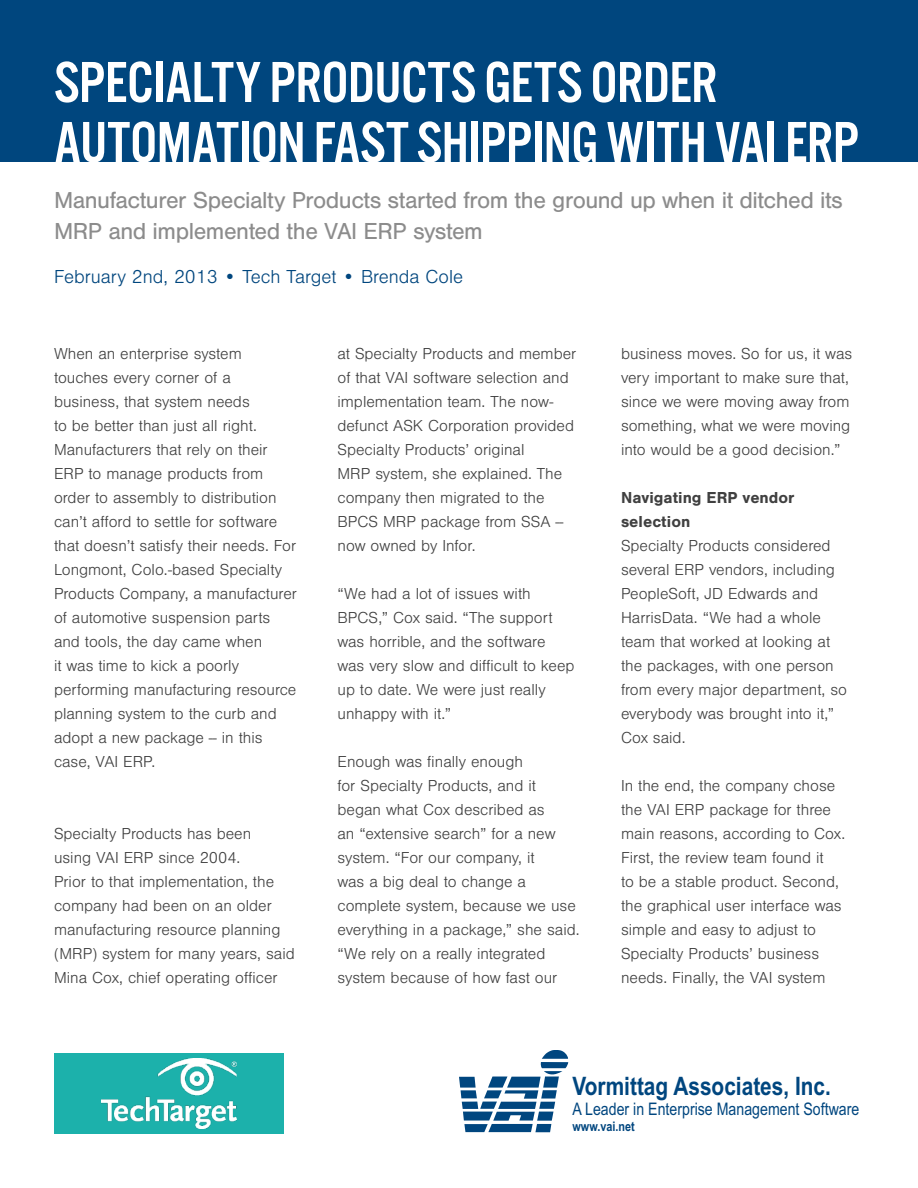
<style>
.page{position:relative;width:918px;height:1188px;background:#fff}
.page>*{position:absolute;margin:0;border:0;box-sizing:border-box;transform-origin:0 0}
.t1{font:60px/60px "Alternate Got No 3 D";letter-spacing:-.01em;color:#fff}
.t2{font:700 25.5px "Arial Narrow";color:#00467f}
.t3{font:24px/31.5px "Nimbus San";letter-spacing:-.02em;color:#8c8c8c}
.t4{font:300 19.5px "Nimbus San";color:#00467e}
.t5{font:17.25px "Arial Narrow";color:#00467f}
.t6{font:300 16.5px/24px "Nimbus San";color:#404040}
.t7{font:700 16.5px/24px "Nimbus San";color:#404040}
.t8{font:700 13.2px "Arial Narrow";color:#00467f}
</style>
<div class="page">
<div style="left:0;top:0;width:918px;height:161px;background:#00467e"></div>
<svg style="left:459px;top:1051px;width:109px;height:81px"></svg>
<div style="left:54px;top:1053px;width:230px;height:81px;background:#1cb1ab"></div>
<img style="left:101px;top:1058px;width:135px;height:71px">
<h1 class="t1" style="left:54px;top:54px;width:806px">SPECIALTY PRODUCTS GETS ORDER<br>AUTOMATION FAST SHIPPING WITH VAI ERP</h1>
<h3 class="t3" style="left:54px;top:184px;width:790px">Manufacturer Specialty Products started from the ground up when it ditched its<br>MRP and implemented the VAI ERP system</h3>
<p class="t4" style="left:54px;top:267px;width:411px">February 2nd, 2013 • Tech Target • Brenda Cole</p>
<p class="t6" style="left:54px;top:342px;width:244px">When an enterprise system touches every corner of a business, that system needs<br>to be better than just all right.<br>Manufacturers that rely on their<br>ERP to manage products from order to assembly to distribution can’t afford to settle for software that doesn’t satisfy their needs. For<br>Longmont, Colo.-based Specialty<br>Products Company, a manufacturer of automotive suspension parts and tools, the day came when<br>it was time to kick a poorly performing manufacturing resource planning system to the curb and adopt a new package -- in this case, VAI ERP.</p>
<p class="t6" style="left:54px;top:822px;width:242px">Specialty Products has been<br>using VAI ERP since 2004.<br>Prior to that implementation, the company had been on an older manufacturing resource planning (MRP) system for many years, said<br>Mina Cox, chief operating officer</p>
<p class="t6" style="left:338px;top:342px;width:240px">at Specialty Products and member of that VAI software selection and implementation team. The now&shy;defunct ASK Corporation provided<br>Specialty Products’ original<br>MRP system, she explained. The company then migrated to the<br>BPCS MRP package from SSA -- now owned by Infor.</p>
<p class="t6" style="left:338px;top:582px;width:239px">“We had a lot of issues with<br>BPCS,” Cox said. “The support was horrible, and the software was very slow and difficult to keep up to date. We were just really unhappy with it.”</p>
<p class="t6" style="left:338px;top:750px;width:244px">Enough was finally enough<br>for Specialty Products, and it began what Cox described as<br>an “extensive search” for a new system. “For our company, it<br>was a big deal to change a complete system, because we use everything in a package,” she said. “We rely on a really integrated system because of how fast our</p>
<p class="t6" style="left:621px;top:342px;width:233px">business moves. So for us, it was very important to make sure that, since we were moving away from something, what we were moving into would be a good decision.”</p>
<p class="t7" style="left:621px;top:486px;width:175px">Navigating ERP vendor selection</p>
<p class="t6" style="left:621px;top:534px;width:228px">Specialty Products considered several ERP vendors, including<br>PeopleSoft, JD Edwards and<br>HarrisData. “We had a whole team that worked at looking at the packages, with one person from every major department, so everybody was brought into it,”<br>Cox said.</p>
<p class="t6" style="left:621px;top:774px;width:226px">In the end, the company chose the VAI ERP package for three main reasons, according to Cox.<br>First, the review team found it<br>to be a stable product. Second, the graphical user interface was simple and easy to adjust to<br>Specialty Products’ business needs. Finally, the VAI system</p>
<h2 class="t2" style="left:573px;top:1071px;width:260px">Vormittag Associates, Inc.</h2>
<p class="t5" style="left:573px;top:1097px;width:288px">A Leader in Enterprise Management Software</p>
<p class="t8" style="left:573px;top:1119px;width:64px">www.vai.net</p>
</div>
